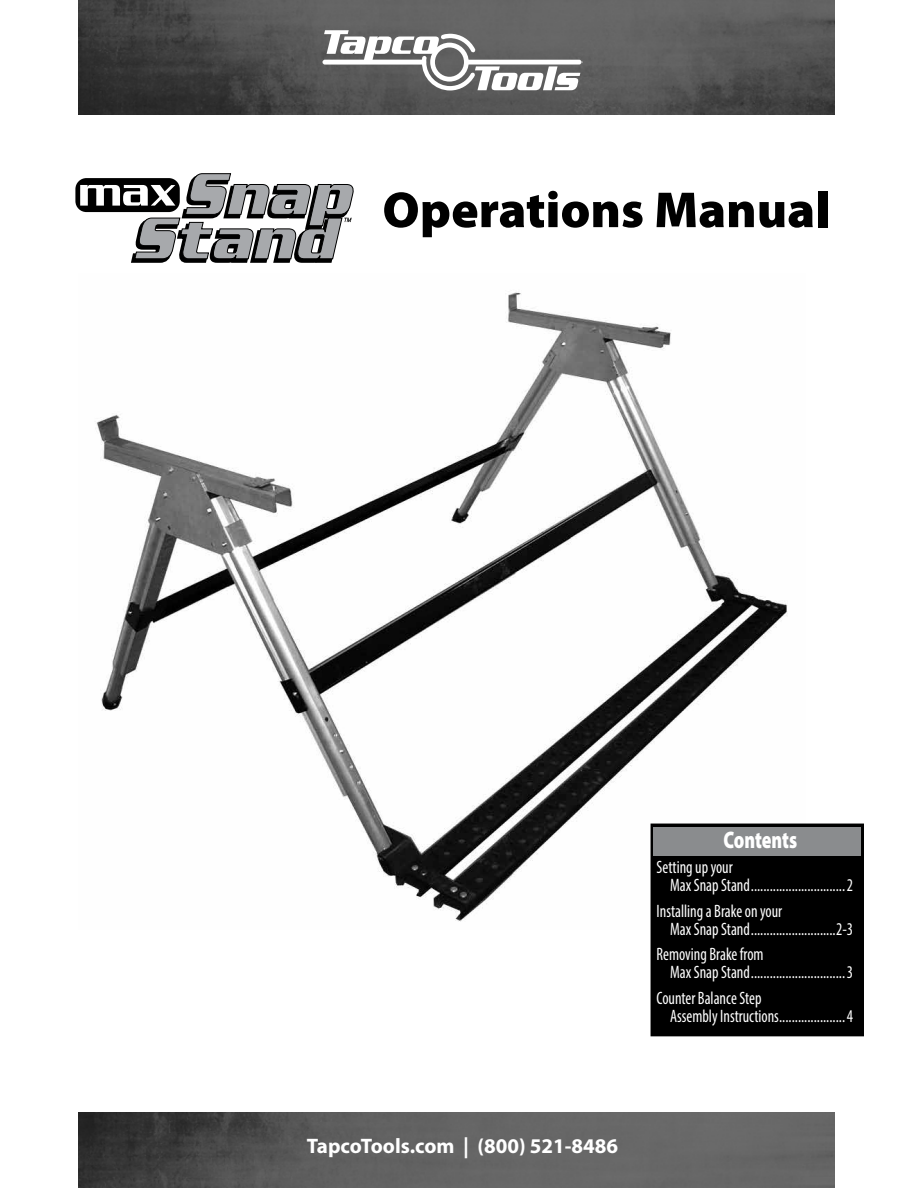
<style>
.page{position:relative;width:918px;height:1188px;background:#fff}
.page>*{position:absolute;margin:0;border:0;box-sizing:border-box;transform-origin:0 0}
.t1{font:900 51px "Myriad Pro";color:#000}
.t2{font:900 24px "Myriad Pro";letter-spacing:-.005em;color:#fff;scale:.75 1}
.t3{font:700 21px "Myriad Pro";color:#fff}
.t4{font:condensed 18px/18px "Myriad Pro";color:#fff;scale:.9 1}
</style>
<div class="page">
<img style="left:95px;top:292px;width:711px;height:638px">
<div style="left:651px;top:824px;width:212px;height:212px;background:#000"></div>
<div style="left:653px;top:827px;width:208px;height:29px;background:#8a8c8e"></div>
<div style="left:75px;top:178px;width:105px;height:34px;background:#000;border-radius:11px"></div>
<svg style="left:80px;top:173px;width:274px;height:90px"></svg>
<img style="left:79px;top:0;width:755px;height:114px">
<svg style="left:324px;top:30px;width:260px;height:61px"></svg>
<img style="left:79px;top:1113px;width:755px;height:75px">
<h1 class="t1" style="left:382px;top:176px;width:449px">Operations Manual</h1>
<h2 class="t2" style="left:723px;top:823px;width:100px">Contents</h2>
<p class="t4" style="left:670px;top:858px;width:205px;text-indent:-14px">Setting up your<br>Max Snap Stand..............................2</p>
<p class="t4" style="left:670px;top:902px;width:205px;text-indent:-14px">Installing a Brake on your<br>Max Snap Stand...........................2-3</p>
<p class="t4" style="left:670px;top:945px;width:205px;text-indent:-14px">Removing Brake from<br>Max Snap Stand..............................3</p>
<p class="t4" style="left:670px;top:989px;width:205px;text-indent:-14px">Counter Balance Step<br>Assembly Instructions.....................4</p>
<p class="t3" style="left:307px;top:1133px;width:313px">TapcoTools.com | (800) 521-8486</p>
</div>
